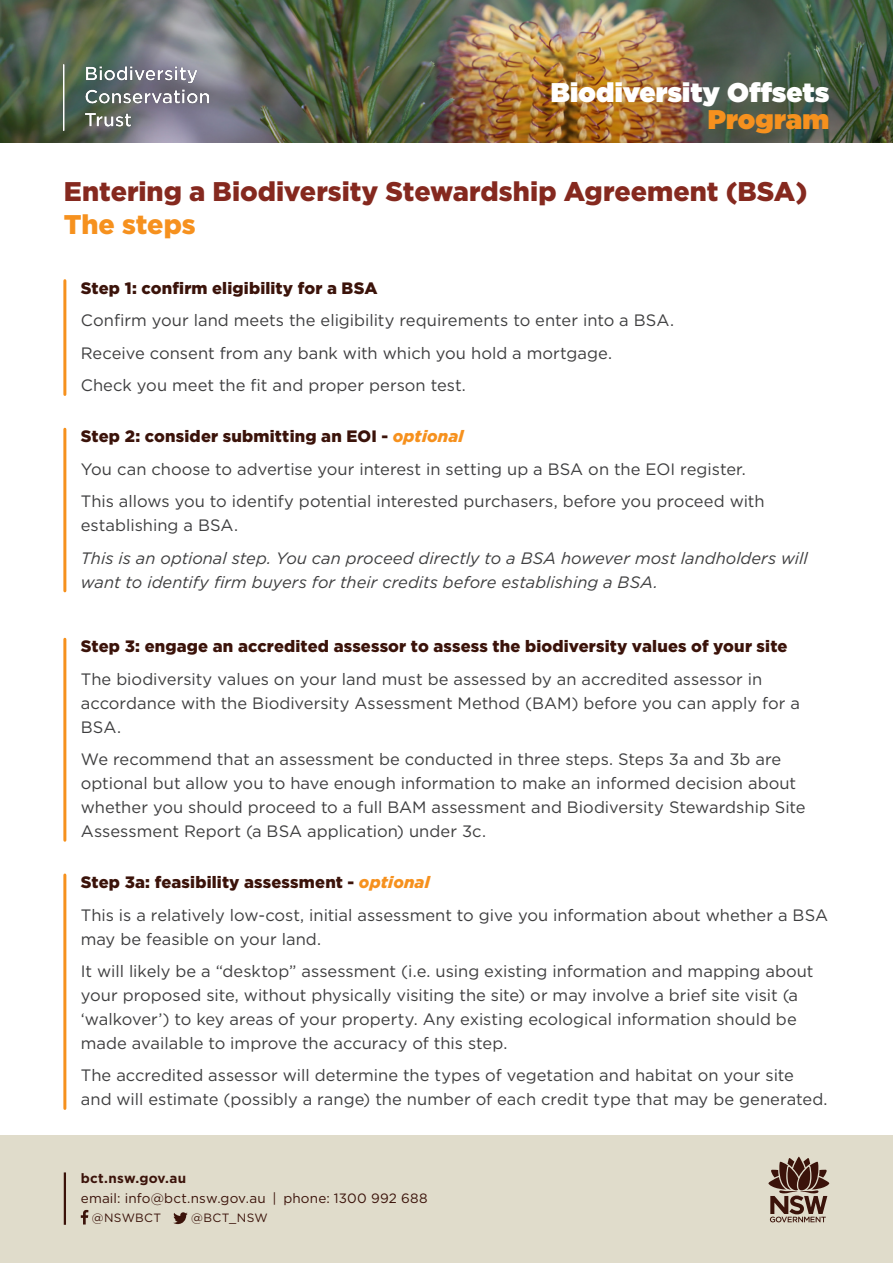
<style>
.page{position:relative;width:893px;height:1263px;background:#fff}
.page>*{position:absolute;margin:0;border:0;box-sizing:border-box;transform-origin:0 0}
.B_Head{font:900 27px/32.4px "Gotham";color:#85291f}
.A_Head{font:900 27px "Gotham";letter-spacing:.005em;color:#fff}
.A_Head-2{font:900 27px "Gotham";color:#f6911e}
.t1{font:16.5px/23.9px "Gotham";color:#3e3e3f}
.t2{font:900 16.5px "Gotham";letter-spacing:.01em;color:#3b130a}
.t3{font:italic 16.5px/24px "Gotham";color:#3e3e3f}
.t4{font:13.5px/19.5px "Gotham";letter-spacing:.015em;color:#3b130a}
.footer_social{font:12px "Gotham";letter-spacing:.02em;color:#3b130a}
.s1{color:#f6911e}
.s2{font-style:italic;color:#f6911e}
.s3{font-weight:700}
</style>
<div class="page">
<div style="left:0;top:1135px;width:893px;height:128px;background:#e0dccb"></div>
<hr style="left:64px;top:1172px;width:2px;height:53px;background:#3b130a">
<svg style="left:81px;top:1210px;width:7px;height:14px"></svg>
<svg style="left:173px;top:1212px;width:15px;height:12px"></svg>
<svg style="left:768px;top:1157px;width:61px;height:65px"></svg>
<hr style="left:63px;top:281px;width:3px;height:113px;background:#f6911e">
<hr style="left:63px;top:429px;width:3px;height:162px;background:#f6911e">
<hr style="left:63px;top:639px;width:3px;height:201px;background:#f6911e">
<hr style="left:63px;top:875px;width:3px;height:233px;background:#f6911e">
<img style="left:0;top:0;width:893px;height:142px">
<img style="left:64px;top:65px;width:144px;height:65px">
<p class="A_Head" style="left:551px;top:73px;width:280px">Biodiversity Offsets</p>
<p class="A_Head-2" style="left:708px;top:100px;width:123px">Program</p>
<p class="B_Head" style="left:64px;top:175px;width:745px">Entering a Biodiversity Stewardship Agreement (BSA)<br><span class="s1">The steps</span></p>
<p class="t2" style="left:81px;top:277px;width:298px">Step 1: confirm eligibility for a BSA</p>
<p class="t1" style="left:81px;top:308px;width:595px">Confirm your land meets the eligibility requirements to enter into a BSA.</p>
<p class="t1" style="left:81px;top:341px;width:533px">Receive consent from any bank with which you hold a mortgage.</p>
<p class="t1" style="left:81px;top:373px;width:387px">Check you meet the fit and proper person test.</p>
<p class="t2" style="left:81px;top:425px;width:384px">Step 2: consider submitting an EOI - <span class="s2">optional</span></p>
<p class="t1" style="left:81px;top:457px;width:667px">You can choose to advertise your interest in setting up a BSA on the EOI register.</p>
<p class="t1" style="left:81px;top:489px;width:685px">This allows you to identify potential interested purchasers, before you proceed with establishing a BSA.</p>
<p class="t3" style="left:81px;top:545px;width:728px">This is an optional step. You can proceed directly to a BSA however most landholders will want to identify firm buyers for their credits before establishing a BSA.</p>
<p class="t2" style="left:81px;top:635px;width:708px">Step 3: engage an accredited assessor to assess the biodiversity values of your site</p>
<p class="t1" style="left:81px;top:667px;width:721px">The biodiversity values on your land must be assessed by an accredited assessor in accordance with the Biodiversity Assessment Method (BAM) before you can apply for a<br>BSA.</p>
<p class="t1" style="left:81px;top:747px;width:726px">We recommend that an assessment be conducted in three steps. Steps 3a and 3b are optional but allow you to have enough information to make an informed decision about whether you should proceed to a full BAM assessment and Biodiversity Stewardship Site Assessment Report (a BSA application) under 3c.</p>
<p class="t2" style="left:81px;top:871px;width:350px">Step 3a: feasibility assessment - <span class="s2">optional</span></p>
<p class="t1" style="left:81px;top:902px;width:749px">This is a relatively low-cost, initial assessment to give you information about whether a BSA may be feasible on your land.</p>
<p class="t1" style="left:81px;top:959px;width:734px">It will likely be a “desktop” assessment (i.e. using existing information and mapping about your proposed site, without physically visiting the site) or may involve a brief site visit (a ‘walkover’) to key areas of your property. Any existing ecological information should be made available to improve the accuracy of this step.</p>
<p class="t1" style="left:81px;top:1063px;width:748px">The accredited assessor will determine the types of vegetation and habitat on your site and will estimate (possibly a range) the number of each credit type that may be generated.</p>
<p class="t4" style="left:81px;top:1168px;width:348px"><span class="s3">bct.nsw.gov.au<br></span>email: info@bct.nsw.gov.au | phone: 1300 992 688</p>
<p class="footer_social" style="left:92px;top:1210px;width:71px">@NSWBCT</p>
<p class="footer_social" style="left:191px;top:1210px;width:78px">@BCT_NSW</p>
</div>
